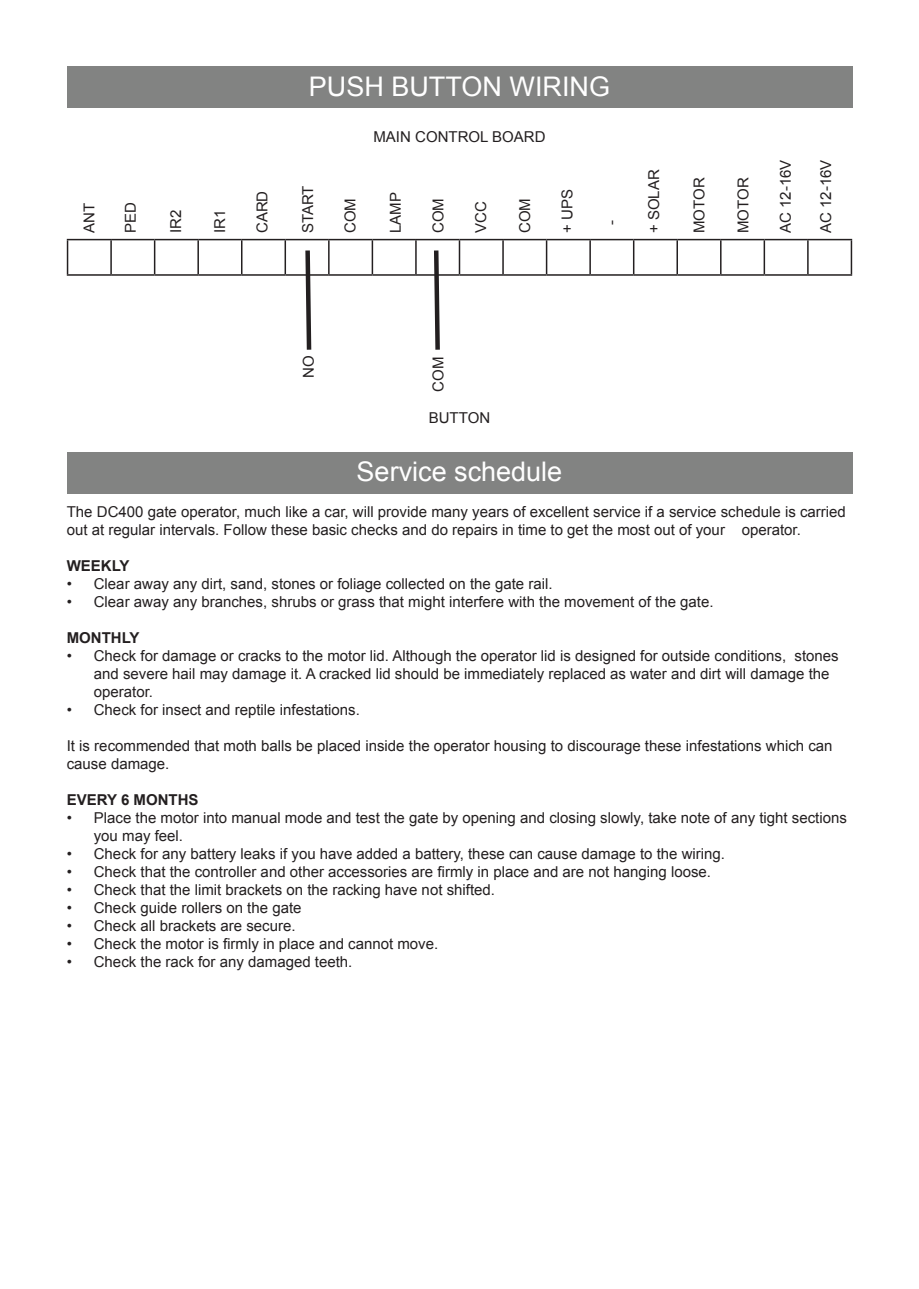
<style>
.page{position:relative;width:919px;height:1289px;background:#fff}
.page>*{position:absolute;margin:0;border:0;box-sizing:border-box;transform-origin:0 0}
.t1{font:27px "Arial";color:#fff}
.t2{font:15px/18px "Arial";color:#231f20}
.t3{font:700 15px "Arial";color:#231f20}
</style>
<div class="page">
<div style="left:67px;top:67px;width:785px;height:41px;background:#828382"></div>
<hr style="left:67px;top:239px;width:44px;height:1px;background:#231f20">
<hr style="left:67px;top:240px;width:1px;height:34px;background:#231f20">
<hr style="left:111px;top:239px;width:44px;height:1px;background:#231f20">
<hr style="left:110px;top:240px;width:2px;height:34px;background:#231f20">
<hr style="left:155px;top:239px;width:43px;height:1px;background:#231f20">
<hr style="left:154px;top:240px;width:1px;height:34px;background:#231f20">
<hr style="left:198px;top:239px;width:44px;height:1px;background:#231f20">
<hr style="left:197px;top:240px;width:2px;height:34px;background:#231f20">
<hr style="left:242px;top:239px;width:43px;height:1px;background:#231f20">
<hr style="left:241px;top:240px;width:1px;height:34px;background:#231f20">
<hr style="left:285px;top:239px;width:44px;height:1px;background:#231f20">
<hr style="left:284px;top:240px;width:2px;height:34px;background:#231f20">
<hr style="left:329px;top:239px;width:43px;height:1px;background:#231f20">
<hr style="left:328px;top:240px;width:1px;height:34px;background:#231f20">
<hr style="left:372px;top:239px;width:44px;height:1px;background:#231f20">
<hr style="left:371px;top:240px;width:2px;height:34px;background:#231f20">
<hr style="left:416px;top:239px;width:43px;height:1px;background:#231f20">
<hr style="left:415px;top:240px;width:1px;height:34px;background:#231f20">
<hr style="left:459px;top:239px;width:44px;height:1px;background:#231f20">
<hr style="left:458px;top:240px;width:2px;height:34px;background:#231f20">
<hr style="left:503px;top:239px;width:43px;height:1px;background:#231f20">
<hr style="left:502px;top:240px;width:1px;height:34px;background:#231f20">
<hr style="left:546px;top:239px;width:44px;height:1px;background:#231f20">
<hr style="left:546px;top:240px;width:1px;height:34px;background:#231f20">
<hr style="left:590px;top:239px;width:43px;height:1px;background:#231f20">
<hr style="left:589px;top:240px;width:2px;height:34px;background:#231f20">
<hr style="left:633px;top:239px;width:44px;height:1px;background:#231f20">
<hr style="left:633px;top:240px;width:1px;height:34px;background:#231f20">
<hr style="left:677px;top:239px;width:43px;height:1px;background:#231f20">
<hr style="left:676px;top:240px;width:2px;height:34px;background:#231f20">
<hr style="left:720px;top:239px;width:44px;height:1px;background:#231f20">
<hr style="left:720px;top:240px;width:1px;height:34px;background:#231f20">
<hr style="left:764px;top:239px;width:43px;height:1px;background:#231f20">
<hr style="left:763px;top:240px;width:2px;height:34px;background:#231f20">
<hr style="left:807px;top:239px;width:45px;height:1px;background:#231f20">
<hr style="left:807px;top:240px;width:1px;height:34px;background:#231f20">
<hr style="left:850px;top:240px;width:2px;height:34px;background:#231f20">
<hr style="left:67px;top:274px;width:44px;height:2px;background:#231f20">
<hr style="left:111px;top:274px;width:44px;height:2px;background:#231f20">
<hr style="left:155px;top:274px;width:43px;height:2px;background:#231f20">
<hr style="left:198px;top:274px;width:44px;height:2px;background:#231f20">
<hr style="left:242px;top:274px;width:43px;height:2px;background:#231f20">
<hr style="left:285px;top:274px;width:44px;height:2px;background:#231f20">
<hr style="left:329px;top:274px;width:43px;height:2px;background:#231f20">
<hr style="left:372px;top:274px;width:44px;height:2px;background:#231f20">
<hr style="left:416px;top:274px;width:43px;height:2px;background:#231f20">
<hr style="left:459px;top:274px;width:44px;height:2px;background:#231f20">
<hr style="left:503px;top:274px;width:43px;height:2px;background:#231f20">
<hr style="left:546px;top:274px;width:44px;height:2px;background:#231f20">
<hr style="left:590px;top:274px;width:43px;height:2px;background:#231f20">
<hr style="left:633px;top:274px;width:44px;height:2px;background:#231f20">
<hr style="left:677px;top:274px;width:43px;height:2px;background:#231f20">
<hr style="left:720px;top:274px;width:44px;height:2px;background:#231f20">
<hr style="left:764px;top:274px;width:43px;height:2px;background:#231f20">
<hr style="left:807px;top:274px;width:45px;height:2px;background:#231f20">
<svg style="left:303px;top:250px;width:10px;height:100px"></svg>
<svg style="left:431px;top:250px;width:11px;height:100px"></svg>
<div style="left:67px;top:452px;width:785px;height:41px;background:#828382"></div>
<p class="t1" style="left:309px;top:69px;width:303px">PUSH BUTTON WIRING</p>
<p class="t2" style="left:80px;top:233px;width:31px;rotate:-90deg">ANT</p>
<p class="t2" style="left:122px;top:233px;width:32px;rotate:-90deg">PED</p>
<p class="t2" style="left:167px;top:233px;width:25px;rotate:-90deg">IR2</p>
<p class="t2" style="left:211px;top:233px;width:25px;rotate:-90deg">IR1</p>
<p class="t2" style="left:253px;top:233px;width:44px;rotate:-90deg">CARD</p>
<p class="t2" style="left:299px;top:233px;width:49px;rotate:-90deg">START</p>
<p class="t2" style="left:373px;top:128px;width:173px">MAIN CONTROL BOARD</p>
<p class="t2" style="left:341px;top:233px;width:36px;rotate:-90deg">COM</p>
<p class="t2" style="left:387px;top:233px;width:42px;rotate:-90deg">LAMP</p>
<p class="t2" style="left:429px;top:233px;width:36px;rotate:-90deg">COM</p>
<p class="t2" style="left:472px;top:233px;width:33px;rotate:-90deg">VCC</p>
<p class="t2" style="left:516px;top:233px;width:36px;rotate:-90deg">COM</p>
<p class="t2" style="left:558px;top:233px;width:45px;rotate:-90deg">+ UPS</p>
<p class="t2" style="left:602px;top:225px;width:6px;rotate:-90deg">-</p>
<p class="t2" style="left:645px;top:233px;width:65px;rotate:-90deg">+ SOLAR</p>
<p class="t2" style="left:690px;top:233px;width:57px;rotate:-90deg">MOTOR</p>
<p class="t2" style="left:734px;top:233px;width:57px;rotate:-90deg">MOTOR</p>
<p class="t2" style="left:776px;top:233px;width:75px;rotate:-90deg">AC 12-16V</p>
<p class="t2" style="left:817px;top:233px;width:75px;rotate:-90deg">AC 12-16V</p>
<p class="t2" style="left:299px;top:378px;width:24px;rotate:-90deg">NO</p>
<p class="t2" style="left:429px;top:392px;width:36px;rotate:-90deg">COM</p>
<p class="t2" style="left:429px;top:409px;width:63px">BUTTON</p>
<p class="t1" style="left:356px;top:454px;width:207px">Service schedule</p>
<p class="t2" style="left:67px;top:503px;width:780px">The DC400 gate operator, much like a car, will provide many years of excellent service if a service schedule is carried out at regular intervals. Follow these basic checks and do repairs in time to get the most out of your operator.</p>
<p class="t3" style="left:67px;top:556px;width:64px">WEEKLY</p>
<p class="t2" style="left:67px;top:575px;width:487px">• Clear away any dirt, sand, stones or foliage collected on the gate rail.</p>
<p class="t2" style="left:67px;top:593px;width:648px">• Clear away any branches, shrubs or grass that might interfere with the movement of the gate.</p>
<p class="t3" style="left:67px;top:628px;width:74px">MONTHLY</p>
<p class="t2" style="left:94px;top:647px;width:746px;text-indent:-27px">• Check for damage or cracks to the motor lid. Although the operator lid is designed for outside conditions, stones and severe hail may damage it. A cracked lid should be immediately replaced as water and dirt will damage the operator.</p>
<p class="t2" style="left:67px;top:701px;width:294px">• Check for insect and reptile infestations.</p>
<p class="t2" style="left:67px;top:737px;width:767px">It is recommended that moth balls be placed inside the operator housing to discourage these infestations which can cause damage.</p>
<p class="t3" style="left:67px;top:790px;width:133px">EVERY 6 MONTHS</p>
<p class="t2" style="left:94px;top:809px;width:754px;text-indent:-27px">• Place the motor into manual mode and test the gate by opening and closing slowly, take note of any tight sections you may feel.</p>
<p class="t2" style="left:67px;top:845px;width:659px">• Check for any battery leaks if you have added a battery, these can cause damage to the wiring.</p>
<p class="t2" style="left:67px;top:863px;width:645px">• Check that the controller and other accessories are firmly in place and are not hanging loose.</p>
<p class="t2" style="left:67px;top:881px;width:430px">• Check that the limit brackets on the racking have not shifted.</p>
<p class="t2" style="left:67px;top:899px;width:236px">• Check guide rollers on the gate</p>
<p class="t2" style="left:67px;top:917px;width:230px">• Check all brackets are secure.</p>
<p class="t2" style="left:67px;top:935px;width:373px">• Check the motor is firmly in place and cannot move.</p>
<p class="t2" style="left:67px;top:953px;width:287px">• Check the rack for any damaged teeth.</p>
</div>
